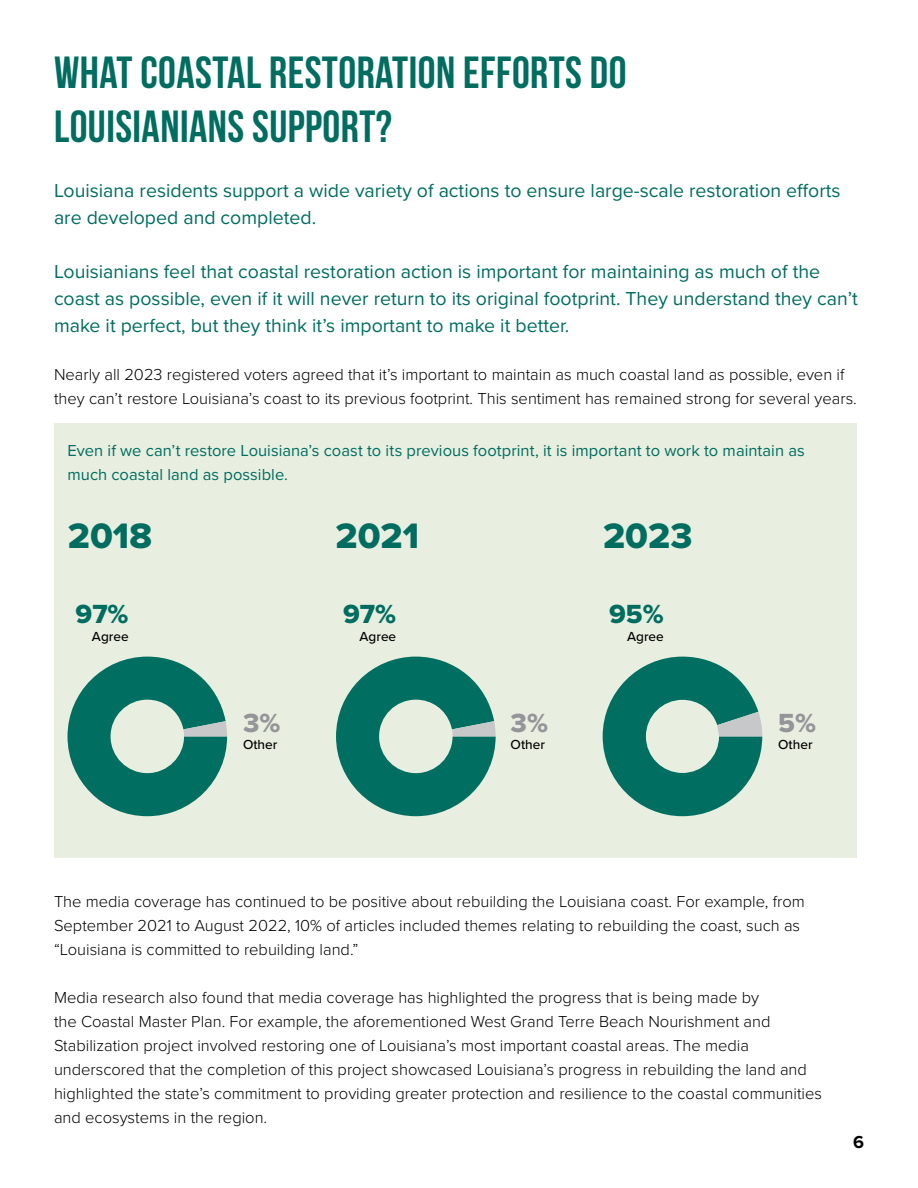
<style>
.page{position:relative;width:918px;height:1188px;background:#fff}
.page>*{position:absolute;margin:0;border:0;box-sizing:border-box;transform-origin:0 0}
.t1{font:700 45px/54px "Bebas Neue";letter-spacing:.01em;color:#006d60}
.t2{font:36.6px "Proxima Nova Extrabld";color:#006d60}
.t3{font:27.15px "Proxima Nova Extrabld";color:#006d60}
.t4{font:27.15px "Proxima Nova Extrabld";color:#939598}
.t5{font:19.5px/27px "Proxima Nova";color:#006d60}
.t6{font:700 18px "Proxima Nova";color:#000}
.t7{font:300 16.5px/24px "Proxima Nova";color:#000}
.t8{font:16.5px/24px "Proxima Nova";letter-spacing:.005em;color:#006d60}
.t9{font:500 13.65px "Proxima Nova";color:#000}
</style>
<div class="page">
<div style="left:54px;top:423px;width:802px;height:434px;background:#e8efe0"></div>
<svg style="left:603px;top:657px;width:159px;height:159px"></svg>
<svg style="left:336px;top:657px;width:160px;height:159px"></svg>
<svg style="left:68px;top:657px;width:159px;height:159px"></svg>
<h1 class="t1" style="left:54px;top:45px;width:574px">WHAT COASTAL RESTORATION EFFORTS DO<br>LOUISIANIANS SUPPORT?</h1>
<p class="t5" style="left:54px;top:176px;width:788px">Louisiana residents support a wide variety of actions to ensure large-scale restoration efforts are developed and completed.</p>
<p class="t5" style="left:54px;top:257px;width:805px">Louisianians feel that coastal restoration action is important for maintaining as much of the coast as possible, even if it will never return to its original footprint. They understand they can’t make it perfect, but they think it’s important to make it better.</p>
<p class="t7" style="left:54px;top:361px;width:804px">Nearly all 2023 registered voters agreed that it’s important to maintain as much coastal land as possible, even if they can’t restore Louisiana’s coast to its previous footprint. This sentiment has remained strong for several years.</p>
<p class="t8" style="left:67px;top:437px;width:739px">Even if we can’t restore Louisiana’s coast to its previous footprint, it is important to work to maintain as much coastal land as possible.</p>
<h2 class="t2" style="left:68px;top:508px;width:86px">2018</h2>
<h2 class="t2" style="left:335px;top:508px;width:85px">2021</h2>
<h2 class="t2" style="left:603px;top:508px;width:91px">2023</h2>
<h3 class="t3" style="left:76px;top:594px;width:54px">97%</h3>
<h3 class="t3" style="left:343px;top:594px;width:54px">97%</h3>
<h3 class="t3" style="left:609px;top:594px;width:56px">95%</h3>
<p class="t9" style="left:92px;top:626px;width:38px">Agree</p>
<p class="t9" style="left:360px;top:626px;width:38px">Agree</p>
<p class="t9" style="left:627px;top:626px;width:38px">Agree</p>
<h3 class="t4" style="left:243px;top:702px;width:39px">3%</h3>
<h3 class="t4" style="left:511px;top:702px;width:39px">3%</h3>
<h3 class="t4" style="left:778px;top:702px;width:39px">5%</h3>
<p class="t9" style="left:243px;top:734px;width:36px">Other</p>
<p class="t9" style="left:511px;top:734px;width:36px">Other</p>
<p class="t9" style="left:778px;top:734px;width:36px">Other</p>
<p class="t7" style="left:54px;top:888px;width:752px">The media coverage has continued to be positive about rebuilding the Louisiana coast. For example, from<br>September 2021 to August 2022, 10% of articles included themes relating to rebuilding the coast, such as “Louisiana is committed to rebuilding land.”</p>
<p class="t7" style="left:54px;top:985px;width:770px">Media research also found that media coverage has highlighted the progress that is being made by<br>the Coastal Master Plan. For example, the aforementioned West Grand Terre Beach Nourishment and Stabilization project involved restoring one of Louisiana’s most important coastal areas. The media underscored that the completion of this project showcased Louisiana’s progress in rebuilding the land and highlighted the state’s commitment to providing greater protection and resilience to the coastal communities and ecosystems in the region.</p>
<p class="t6" style="left:853px;top:1129px;width:12px">6</p>
</div>
